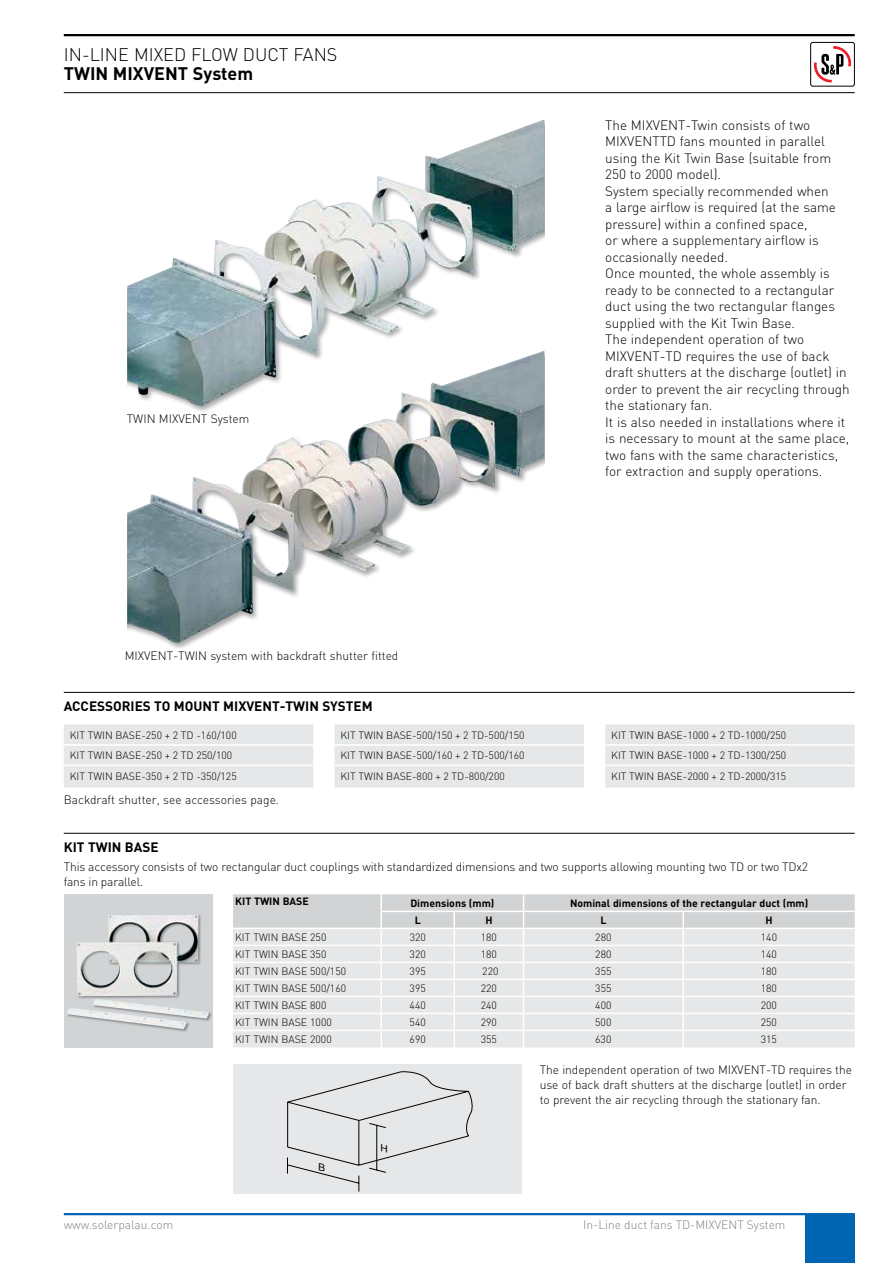
<style>
.page{position:relative;width:893px;height:1263px;background:#fff}
.page>*{position:absolute;margin:0;border:0;box-sizing:border-box;transform-origin:0 0}
.t1{font:300 18px "DIN";color:#000}
.t2{font:700 18px "DIN";color:#000}
.t3{font:300 13.5px/16.5px "DIN";color:#000}
.t4{font:700 13.5px "DIN";color:#000}
.t5{font:300 12px/15px "DIN";letter-spacing:-.005em;color:#000}
.t6{font:300 12px "DIN";color:#808285}
.t7{font:300 10.5px/20.4px "DIN";color:#000;text-align:justify}
.t8{font:700 10.5px "DIN";color:#000}
</style>
<div class="page">
<hr style="left:64px;top:1213px;width:791px;height:2px;background:#0066b3">
<div style="left:805px;top:1214px;width:50px;height:49px;background:#0066b3"></div>
<hr style="left:64px;top:34px;width:791px;height:2px;background:#000">
<hr style="left:64px;top:92px;width:791px;height:1px;background:#000">
<svg style="left:814px;top:47px;width:37px;height:36px"></svg>
<div style="left:810px;top:42px;width:45px;height:44px;border:1px solid #000;border-radius:2px"></div>
<hr style="left:64px;top:833px;width:791px;height:1px;background:#000">
<div style="left:64px;top:894px;width:149px;height:154px;background:#d1d3d4"></div>
<div style="left:66px;top:914px;width:147px;height:118px;background:#000;opacity:.33"></div>
<img style="left:76px;top:914px;width:122px;height:82px">
<div style="left:127px;top:116px;width:417px;height:297px;background:#000;opacity:.33"></div>
<img style="left:127px;top:152px;width:329px;height:198px">
<div style="left:127px;top:350px;width:417px;height:300px;background:#000;opacity:.33"></div>
<img style="left:127px;top:382px;width:333px;height:261px">
<div style="left:233px;top:1064px;width:289px;height:129px;background:#e6e7e8"></div>
<svg style="left:233px;top:894px;width:622px;height:153px;background:#e3e4e5"></svg>
<hr style="left:64px;top:692px;width:791px;height:1px;background:#000">
<div style="left:64px;top:724px;width:249px;height:63px;background:#e6e7e8"></div>
<hr style="left:64px;top:744px;width:249px;height:2px;background:#fff">
<hr style="left:64px;top:765px;width:249px;height:1px;background:#fff">
<div style="left:334px;top:724px;width:250px;height:63px;background:#e6e7e8"></div>
<hr style="left:334px;top:744px;width:250px;height:2px;background:#fff">
<hr style="left:334px;top:765px;width:250px;height:1px;background:#fff">
<div style="left:605px;top:724px;width:250px;height:63px;background:#e6e7e8"></div>
<hr style="left:605px;top:744px;width:250px;height:2px;background:#fff">
<hr style="left:605px;top:765px;width:250px;height:1px;background:#fff">
<svg style="left:287px;top:1071px;width:185px;height:121px"></svg>
<h1 class="t1" style="left:64px;top:43px;width:46px">In-Line</h1>
<h1 class="t1" style="left:134px;top:43px;width:11px">mixed</h1>
<h1 class="t1" style="left:191px;top:43px;width:134px">flow d uct fans</h1>
<h1 class="t2" style="left:64px;top:62px;width:23px">Twin</h1>
<h1 class="t2" style="left:113px;top:62px;width:142px">MIXVENT System</h1>
<p class="t5" style="left:127px;top:411px;width:124px">TWIN MIXVENT System</p>
<p class="t5" style="left:125px;top:648px;width:275px">MIXVENT-TWIN system with backdraft shutter fitted</p>
<p class="t4" style="left:64px;top:697px;width:74px">Accessories</p>
<p class="t4" style="left:154px;top:697px;width:193px">to m ount MIXVENT-TWIN system</p>
<p class="t3" style="left:605px;top:117px;width:246px">The MIXVENT-Twin consists of two MIXVENTTD fans mounted in parallel using the Kit Twin Base (suitable from 250 to 2000 model).<br>System specially recommended when<br>a large airflow is required (at the same pressure) within a confined space,<br>or where a supplementary airflow is occasionally needed.<br>Once mounted, the whole assembly is ready to be connected to a rectangular duct using the two rectangular flanges supplied with the Kit Twin Base.<br>The independent operation of two MIXVENT-TD requires the use of back draft shutters at the discharge (outlet) in order to prevent the air recycling through the stationary fan.<br>It is also needed in installations where it is necessary to mount at the same place, two fans with the same characteristics, for extraction and supply operations.</p>
<p class="t7" style="left:70px;top:725px;width:168px;text-align:left">Kit Twin Base-250 + 2 TD -160/100<br>Kit Twin Base-250 + 2 TD 250/100<br>Kit Twin Base-350 + 2 TD -350/125</p>
<p class="t7" style="left:340px;top:725px;width:186px">Kit Twin Base-500/150 + 2 TD-500/150<br>Kit Twin Base-500/160 + 2 TD-500/160<br>Kit Twin Base-800 + 2 TD-800/200</p>
<p class="t7" style="left:611px;top:725px;width:177px">Kit Twin Base-1000 + 2 TD-1000/250<br>Kit Twin Base-1000 + 2 TD-1300/250<br>Kit Twin Base-2000 + 2 TD-2000/315</p>
<p class="t5" style="left:64px;top:792px;width:217px">Backdraft shutter, see accessories page.</p>
<p class="t4" style="left:64px;top:838px;width:96px">KIT TWIN BASE</p>
<p class="t5" style="left:64px;top:859px;width:746px">This accessory consists of two rectangular duct couplings with standardized dimensions and two supports allowing mounting two TD or two TDx2 fans in parallel.</p>
<p class="t8" style="left:235px;top:894px;width:75px">KIT TWIN BASE</p>
<p class="t8" style="left:410px;top:896px;width:86px">Dimensions (mm)</p>
<p class="t8" style="left:570px;top:896px;width:240px">Nominal dimensions of the rectangular duct (mm)</p>
<p class="t8" style="left:415px;top:913px;width:6px">L</p>
<p class="t8" style="left:485px;top:913px;width:7px">H</p>
<p class="t8" style="left:600px;top:913px;width:6px">L</p>
<p class="t8" style="left:765px;top:913px;width:7px">H</p>
<p class="t7" style="left:235px;top:927px;width:93px">KIT TWIN BASE 250</p>
<p class="t7" style="left:410px;top:927px;width:18px">320</p>
<p class="t7" style="left:481px;top:927px;width:18px">180</p>
<p class="t7" style="left:595px;top:927px;width:18px">280</p>
<p class="t7" style="left:761px;top:927px;width:18px">140</p>
<p class="t7" style="left:235px;top:944px;width:93px">KIT TWIN BASE 350</p>
<p class="t7" style="left:410px;top:944px;width:18px">320</p>
<p class="t7" style="left:481px;top:944px;width:18px">180</p>
<p class="t7" style="left:595px;top:944px;width:18px">280</p>
<p class="t7" style="left:761px;top:944px;width:18px">140</p>
<p class="t7" style="left:235px;top:961px;width:113px">KIT TWIN BASE 500/150</p>
<p class="t7" style="left:410px;top:961px;width:18px">395</p>
<p class="t7" style="left:482px;top:961px;width:18px">220</p>
<p class="t7" style="left:595px;top:961px;width:18px">355</p>
<p class="t7" style="left:761px;top:961px;width:18px">180</p>
<p class="t7" style="left:235px;top:978px;width:113px">KIT TWIN BASE 500/160</p>
<p class="t7" style="left:410px;top:978px;width:18px">395</p>
<p class="t7" style="left:481px;top:978px;width:18px">220</p>
<p class="t7" style="left:595px;top:978px;width:18px">355</p>
<p class="t7" style="left:761px;top:978px;width:18px">180</p>
<p class="t7" style="left:235px;top:995px;width:93px">KIT TWIN BASE 800</p>
<p class="t7" style="left:410px;top:995px;width:18px">440</p>
<p class="t7" style="left:481px;top:995px;width:18px">240</p>
<p class="t7" style="left:595px;top:995px;width:18px">400</p>
<p class="t7" style="left:761px;top:995px;width:18px">200</p>
<p class="t7" style="left:235px;top:1012px;width:98px">KIT TWIN BASE 1000</p>
<p class="t7" style="left:410px;top:1012px;width:18px">540</p>
<p class="t7" style="left:481px;top:1012px;width:18px">290</p>
<p class="t7" style="left:595px;top:1012px;width:18px">500</p>
<p class="t7" style="left:761px;top:1012px;width:18px">250</p>
<p class="t7" style="left:235px;top:1029px;width:98px">KIT TWIN BASE 2000</p>
<p class="t7" style="left:410px;top:1029px;width:18px">690</p>
<p class="t7" style="left:481px;top:1029px;width:18px">355</p>
<p class="t7" style="left:595px;top:1029px;width:18px">630</p>
<p class="t7" style="left:761px;top:1029px;width:18px">315</p>
<p class="t5" style="left:540px;top:1061px;width:314px">The independent operation of two MIXVENT-TD requires the use of back draft shutters at the discharge (outlet) in order to prevent the air recycling through the stationary fan.</p>
<p class="t6" style="left:64px;top:1217px;width:111px">www.solerpalau.com</p>
<p class="t6" style="left:583px;top:1217px;width:204px">In-Line duct fans TD-MIXVENT System</p>
</div>
